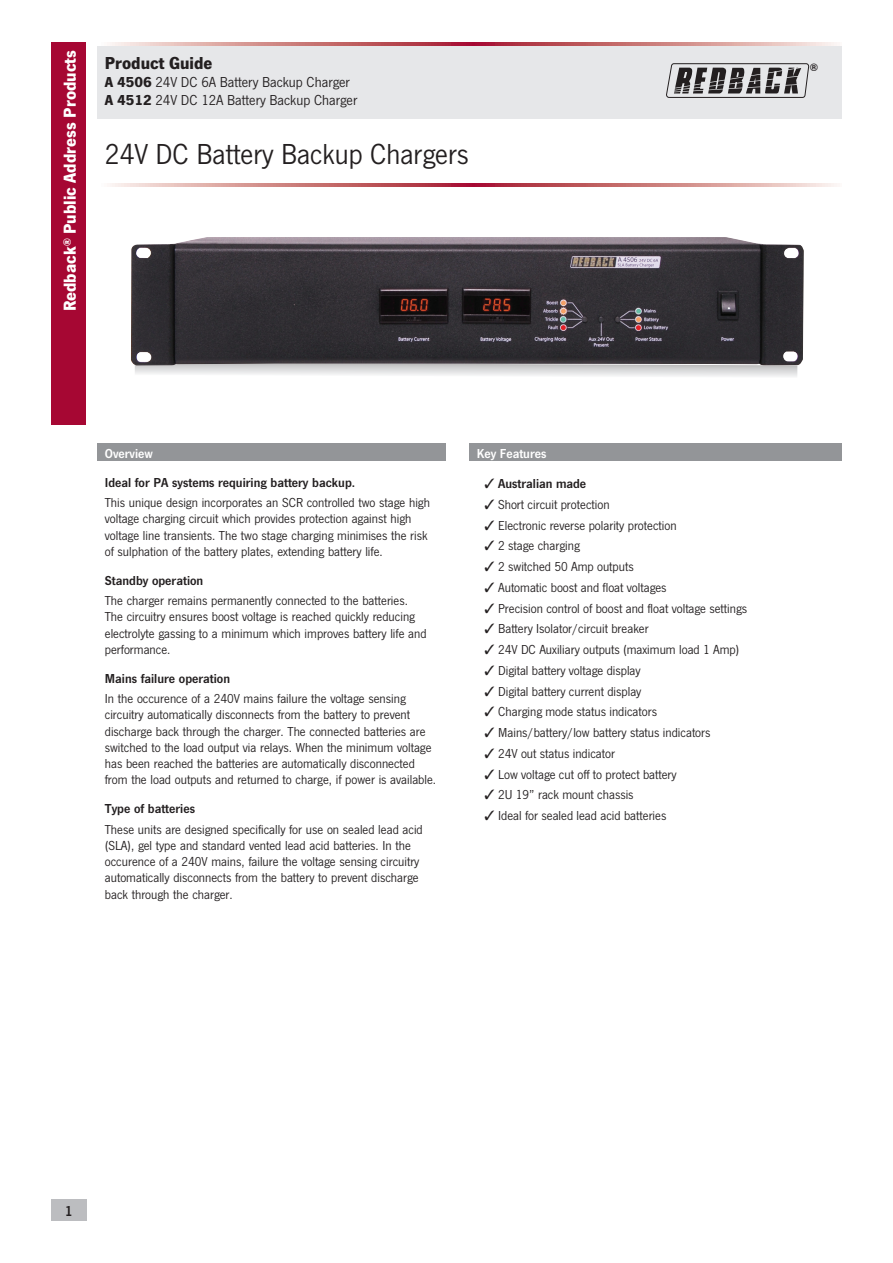
<style>
.page{position:relative;width:893px;height:1263px;background:#fff}
.page>*{position:absolute;margin:0;border:0;box-sizing:border-box;transform-origin:0 0}
.t1{font:30px "News Got T";color:#231f20}
.t2{font:700 18px "News Got T";color:#fff}
.t3{font:700 18px "News Got T";color:#231f20}
.t4{font:15px "News Got T";color:#231f20}
.t5{font:600 15px "News Got T";color:#231f20}
._2011_Body_Text{font:13.5px/16.2px "News Got T";color:#231f20}
._2011_Body_Text-2{font:600 13.5px "News Got T";color:#231f20}
.t6{font:600 13.5px "News Got T";color:#fff}
.t7{font:700 10.35px "Helvetica";color:#231f20}
.s1{font-weight:700}
</style>
<div class="page">
<div style="left:97px;top:43px;width:745px;height:76px;background:#e6e7e9"></div>
<svg style="left:97px;top:43px;width:745px;height:3px"></svg>
<svg style="left:110px;top:183px;width:727px;height:4px"></svg>
<div style="left:51px;top:43px;width:35px;height:382px;background:#a60733"></div>
<div style="left:97px;top:443px;width:349px;height:17px;background:#939598"></div>
<div style="left:469px;top:443px;width:372px;height:17px;background:#939598"></div>
<svg style="left:666px;top:63px;width:143px;height:35px"></svg>
<img style="left:131px;top:237px;width:673px;height:129px">
<div style="left:51px;top:1199px;width:35px;height:21px;background:#bcbdc0"></div>
<svg style="left:135px;top:362px;width:662px;height:15px"></svg>
<p class="t2" style="left:59px;top:311px;width:263px;rotate:-90deg">Redback<sup>®</sup> Public Address Products</p>
<p class="t3" style="left:105px;top:52px;width:109px">Product Guide</p>
<p class="t4" style="left:105px;top:74px;width:247px"><span class="s1">A 4506</span> 24V DC 6A Battery Backup Charger</p>
<p class="t4" style="left:105px;top:92px;width:254px"><span class="s1">A 4512</span> 24V DC 12A Battery Backup Charger</p>
<p class="t1" style="left:105px;top:138px;width:365px">24V DC Battery Backup Chargers</p>
<p class="t6" style="left:105px;top:445px;width:49px">Overview</p>
<p class="t6" style="left:477px;top:445px;width:71px">Key Features</p>
<p class="_2011_Body_Text-2" style="left:105px;top:474px;width:252px">Ideal for PA systems requiring battery backup.</p>
<p class="_2011_Body_Text" style="left:105px;top:494px;width:327px">This unique design incorporates an SCR controlled two stage high voltage charging circuit which provides protection against high voltage line transients. The two stage charging minimises the risk of sulphation of the battery plates, extending battery life.</p>
<p class="_2011_Body_Text-2" style="left:105px;top:572px;width:100px">Standby operation</p>
<p class="_2011_Body_Text" style="left:105px;top:592px;width:323px">The charger remains permanently connected to the batteries.<br>The circuitry ensures boost voltage is reached quickly reducing electrolyte gassing to a minimum which improves battery life and performance.</p>
<p class="_2011_Body_Text-2" style="left:105px;top:670px;width:127px">Mains failure operation</p>
<p class="_2011_Body_Text" style="left:105px;top:690px;width:333px">In the occurence of a 240V mains failure the voltage sensing circuitry automatically disconnects from the battery to prevent discharge back through the charger. The connected batteries are switched to the load output via relays. When the minimum voltage has been reached the batteries are automatically disconnected from the load outputs and returned to charge, if power is available.</p>
<p class="_2011_Body_Text-2" style="left:105px;top:801px;width:92px">Type of batteries</p>
<p class="_2011_Body_Text" style="left:105px;top:821px;width:319px">These units are designed specifically for use on sealed lead acid (SLA), gel type and standard vented lead acid batteries. In the occurence of a 240V mains, failure the voltage sensing circuitry automatically disconnects from the battery to prevent discharge back through the charger.</p>
<p class="_2011_Body_Text-2" style="left:485px;top:476px;width:103px">✓ Australian made</p>
<p class="_2011_Body_Text" style="left:485px;top:496px;width:126px">✓ Short circuit protection</p>
<p class="_2011_Body_Text" style="left:485px;top:517px;width:194px">✓ Electronic reverse polarity protection</p>
<p class="_2011_Body_Text" style="left:485px;top:537px;width:97px">✓ 2 stage charging</p>
<p class="_2011_Body_Text" style="left:485px;top:558px;width:151px">✓ 2 switched 50 Amp outputs</p>
<p class="_2011_Body_Text" style="left:485px;top:579px;width:183px">✓ Automatic boost and float voltages</p>
<p class="_2011_Body_Text" style="left:485px;top:600px;width:264px">✓ Precision control of boost and float voltage settings</p>
<p class="_2011_Body_Text" style="left:485px;top:620px;width:165px">✓ Battery Isolator/circuit breaker</p>
<p class="_2011_Body_Text" style="left:485px;top:641px;width:256px">✓ 24V DC Auxiliary outputs (maximum load 1 Amp)</p>
<p class="_2011_Body_Text" style="left:485px;top:662px;width:158px">✓ Digital battery voltage display</p>
<p class="_2011_Body_Text" style="left:485px;top:683px;width:158px">✓ Digital battery current display</p>
<p class="_2011_Body_Text" style="left:485px;top:703px;width:174px">✓ Charging mode status indicators</p>
<p class="_2011_Body_Text" style="left:485px;top:724px;width:227px">✓ Mains/battery/low battery status indicators</p>
<p class="_2011_Body_Text" style="left:485px;top:745px;width:132px">✓ 24V out status indicator</p>
<p class="_2011_Body_Text" style="left:485px;top:766px;width:194px">✓ Low voltage cut off to protect battery</p>
<p class="_2011_Body_Text" style="left:485px;top:786px;width:150px">✓ 2U 19” rack mount chassis</p>
<p class="_2011_Body_Text" style="left:485px;top:807px;width:183px">✓ Ideal for sealed lead acid batteries</p>
<p class="t7" style="left:810px;top:59px;width:9px">®</p>
<p class="t5" style="left:65px;top:1202px;width:9px">1</p>
</div>
